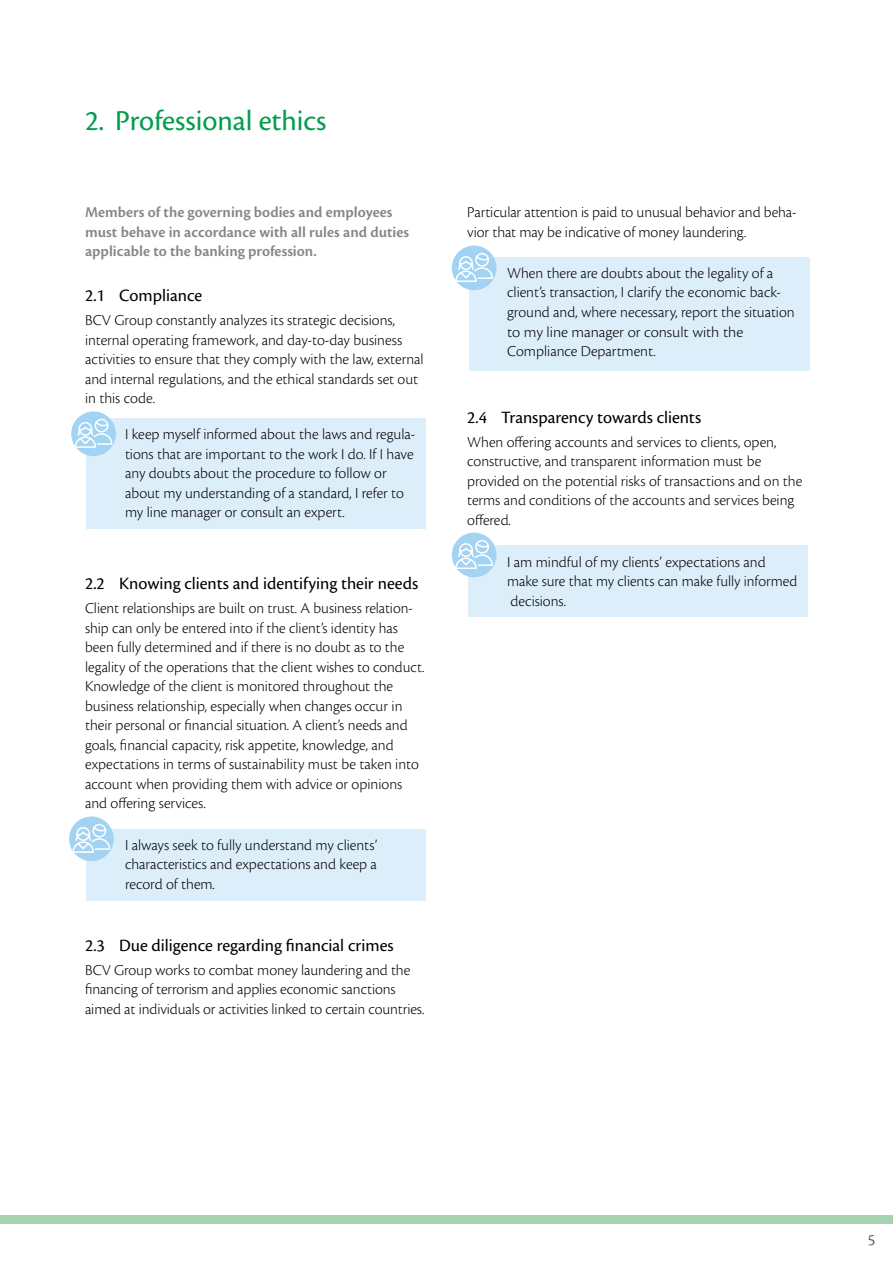
<style>
.page{position:relative;width:893px;height:1263px;background:#fff}
.page>*{position:absolute;margin:0;border:0;box-sizing:border-box;transform-origin:0 0}
.t1{font:30px "Cronos Pro";color:#009e4d}
.t2{font:18px "Cronos Pro";color:#000}
.t3{font:16.5px "Cronos Pro";color:#646363}
.t4{font:300 15.75px/19.5px "Cronos Pro";letter-spacing:-.005em;color:#000}
.t5{font:600 15.75px/19.5px "Cronos Pro";color:#878787}
</style>
<div class="page">
<div style="left:0;top:1215px;width:893px;height:9px;background:#a8d3af"></div>
<div style="left:87px;top:418px;width:339px;height:111px;background:#ddeefb"></div>
<div style="left:87px;top:829px;width:339px;height:71px;background:#ddeefb"></div>
<div style="left:469px;top:257px;width:340px;height:113px;background:#ddeefb"></div>
<div style="left:469px;top:546px;width:339px;height:71px;background:#ddeefb"></div>
<div style="left:71px;top:411px;width:45px;height:45px;background:#a2d3f3;border-radius:50%"></div>
<svg style="left:74px;top:418px;width:39px;height:31px"></svg>
<div style="left:452px;top:533px;width:44px;height:44px;background:#a2d3f3;border-radius:50%"></div>
<svg style="left:454px;top:539px;width:40px;height:31px"></svg>
<div style="left:452px;top:246px;width:44px;height:44px;background:#a2d3f3;border-radius:50%"></div>
<svg style="left:454px;top:252px;width:40px;height:31px"></svg>
<div style="left:69px;top:816px;width:45px;height:45px;background:#a2d3f3;border-radius:50%"></div>
<svg style="left:72px;top:823px;width:39px;height:31px"></svg>
<h1 class="t1" style="left:85px;top:103px;width:243px">2. Professional ethics</h1>
<p class="t5" style="left:85px;top:203px;width:326px">Members of the governing bodies and employees must behave in accordance with all rules and duties applicable to the banking profession.</p>
<p class="t2" style="left:85px;top:285px;width:119px">2.1 Compliance</p>
<p class="t4" style="left:85px;top:310px;width:340px">BCV Group constantly analyzes its strategic decisions, internal operating framework, and day-to-day business activities to ensure that they comply with the law, external and internal regulations, and the ethical standards set out in this code.</p>
<p class="t4" style="left:125px;top:425px;width:292px">I keep myself informed about the laws and regula&shy;tions that are important to the work I do. If I have any doubts about the procedure to follow or about my understanding of a standard, I refer to my line manager or consult an expert.</p>
<p class="t2" style="left:85px;top:573px;width:335px">2.2 Knowing clients and identifying their needs</p>
<p class="t4" style="left:85px;top:598px;width:341px">Client relationships are built on trust. A business relation&shy;ship can only be entered into if the client’s identity has been fully determined and if there is no doubt as to the legality of the operations that the client wishes to conduct.<br>Knowledge of the client is monitored throughout the business relationship, especially when changes occur in their personal or financial situation. A client’s needs and goals, financial capacity, risk appetite, knowledge, and expectations in terms of sustainability must be taken into account when providing them with advice or opinions and offering services.</p>
<p class="t4" style="left:125px;top:835px;width:254px;text-align:justify">I always seek to fully understand my clients’ characteristics and expectations and keep a record of them.</p>
<p class="t2" style="left:85px;top:935px;width:310px">2.3 Due diligence regarding financial crimes</p>
<p class="t4" style="left:85px;top:960px;width:341px">BCV Group works to combat money laundering and the financing of terrorism and applies economic sanctions aimed at individuals or activities linked to certain countries.</p>
<p class="t4" style="left:467px;top:202px;width:331px">Particular attention is paid to unusual behavior and beha&shy;vior that may be indicative of money laundering.</p>
<p class="t4" style="left:507px;top:263px;width:289px">When there are doubts about the legality of a client’s transaction, I clarify the economic back&shy;ground and, where necessary, report the situation to my line manager or consult with the Compliance Department.</p>
<p class="t2" style="left:467px;top:407px;width:236px">2.4 Transparency towards clients</p>
<p class="t4" style="left:467px;top:432px;width:337px">When offering accounts and services to clients, open, constructive, and transparent information must be provided on the potential risks of transactions and on the terms and conditions of the accounts and services being offered.</p>
<p class="t4" style="left:507px;top:552px;width:292px">I am mindful of my clients’ expectations and make sure that my clients can make fully informed decisions.</p>
<p class="t3" style="left:868px;top:1231px;width:9px">5</p>
</div>
